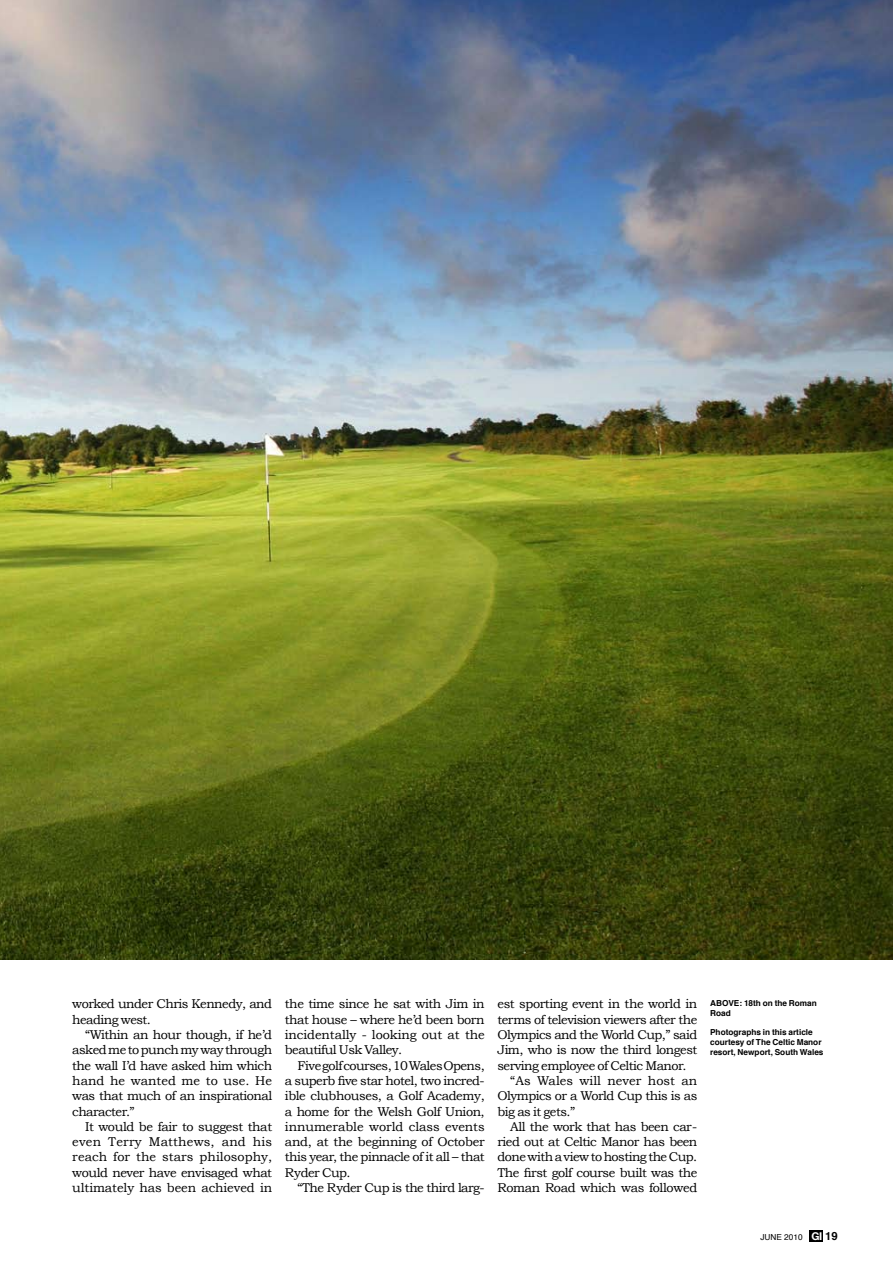
<style>
.page{position:relative;width:893px;height:1263px;background:#fff}
.page>*{position:absolute;margin:0;border:0;box-sizing:border-box;transform-origin:0 0}
.t1{font:12.75px/15.3px "Bookman Old Style";letter-spacing:-.04em;color:#000;text-align:justify}
.t2{font:12.75px "Bookman Old Style";letter-spacing:.005em;color:#000}
.t3{font:700 8.25px/9.8px "Helvetica";color:#000}
.t4{font:8.25px "Helvetica";color:#000}
.s1{font-family:"Helvetica Neue";font-weight:700;font-size:10.8px;color:#fff}
.s2{font-weight:700;font-size:11.25px}
</style>
<div class="page">
<img style="left:0;top:0;width:893px;height:960px">
<div style="left:809px;top:1230px;width:14px;height:11px;background:#000"></div>
<p class="t1" style="left:72px;top:996px;width:201px">worked under Chris Kennedy, and heading west.</p>
<p class="t1" style="left:72px;top:1027px;width:201px;text-indent:13px">“Within an hour though, if he’d asked me to punch my way through the wall I’d have asked him which hand he wanted me to use. He was that much of an inspirational character.”</p>
<p class="t1" style="left:72px;top:1119px;width:201px;text-indent:13px">It would be fair to suggest that even Terry Matthews, and his reach for the stars philosophy, would never have envisaged what ultimately has been achieved in</p>
<p class="t1" style="left:285px;top:996px;width:201px">the time since he sat with Jim in that house – where he’d been born incidentally - looking out at the beautiful Usk Valley.</p>
<p class="t1" style="left:285px;top:1058px;width:201px;text-indent:13px">Five golf courses, 10 Wales Opens, a superb five star hotel, two incred&shy;ible clubhouses, a Golf Academy, a home for the Welsh Golf Union, innumerable world class events and, at the beginning of October this year, the pinnacle of it all – that Ryder Cup.</p>
<p class="t1" style="left:298px;top:1180px;width:189px">“The Ryder Cup is the third larg-</p>
<p class="t1" style="left:497px;top:996px;width:201px">est sporting event in the world in</p>
<p class="t1" style="left:497px;top:1012px;width:201px">terms of television viewers after the</p>
<p class="t1" style="left:497px;top:1027px;width:201px">Olympics and the World Cup,” said</p>
<p class="t1" style="left:497px;top:1042px;width:201px">Jim, who is now the third longest</p>
<p class="t1" style="left:497px;top:1058px;width:190px">serving employee of Celtic Manor.</p>
<p class="t2" style="left:510px;top:1073px;width:189px">“As Wales will never host an</p>
<p class="t1" style="left:497px;top:1088px;width:201px">Olympics or a World Cup this is as</p>
<p class="t1" style="left:497px;top:1103px;width:79px">big as it gets.”</p>
<p class="t1" style="left:510px;top:1119px;width:189px">All the work that has been car-</p>
<p class="t1" style="left:497px;top:1134px;width:201px">ried out at Celtic Manor has been</p>
<p class="t1" style="left:497px;top:1149px;width:201px">done with a view to hosting the Cup.</p>
<p class="t1" style="left:497px;top:1165px;width:201px">The first golf course built was the</p>
<p class="t1" style="left:497px;top:1180px;width:201px">Roman Road which was followed</p>
<p class="t3" style="left:710px;top:998px;width:108px">ABOVE: 18th on the Roman<br>Road</p>
<p class="t3" style="left:710px;top:1027px;width:115px">Photographs in this article courtesy of The Celtic Manor resort, Newport, South Wales</p>
<p class="t4" style="left:760px;top:1231px;width:79px">JUNE 2010 <span class="s1">GI</span> <span class="s2">19</span></p>
</div>
